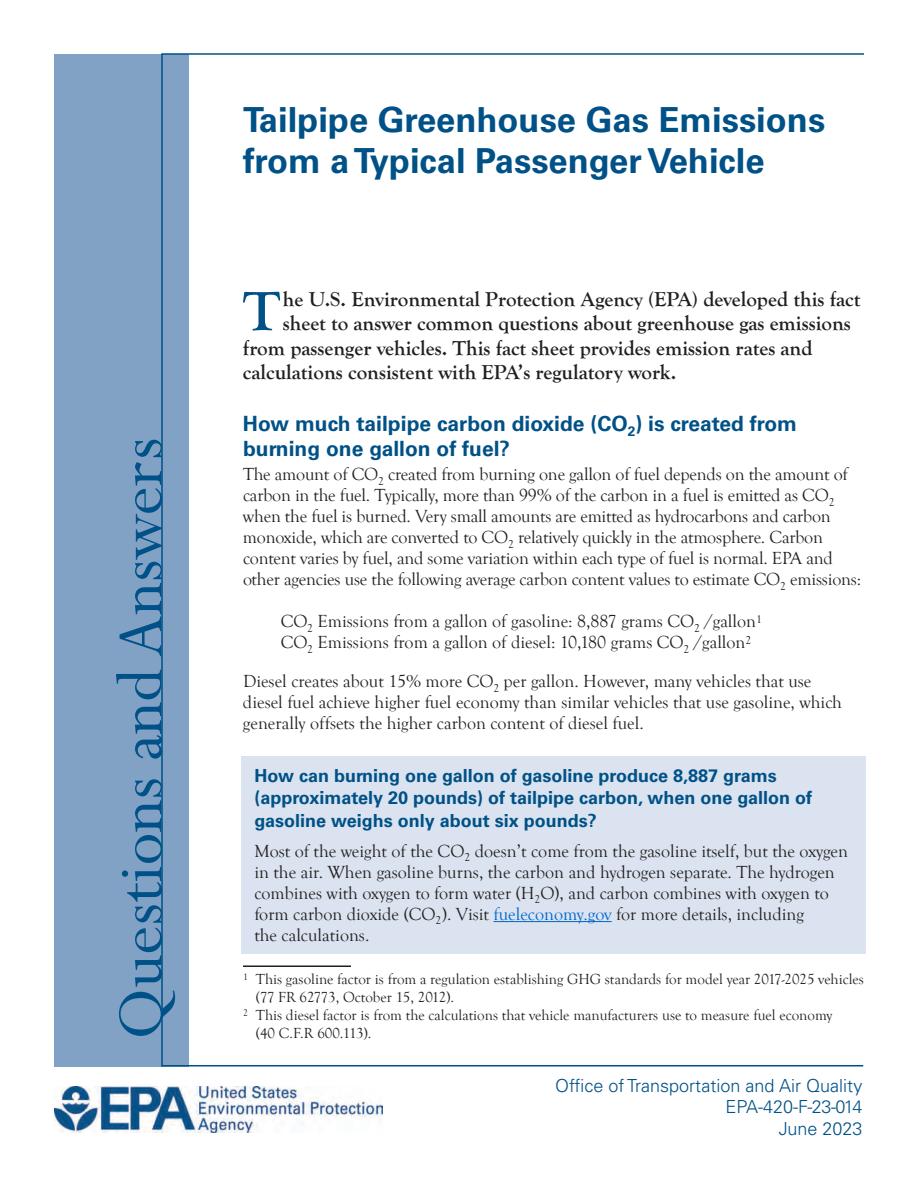
<style>
.page{position:relative;width:918px;height:1188px;background:#fff}
.page>*{position:absolute;margin:0;border:0;box-sizing:border-box;transform-origin:0 0}
.SIDE_TITLE{font:72px "Perpetua";color:#005187}
.SUMMARY_-_Drop_Cap{font:700 57.6px "Goudy Old Style T";color:#005187}
.TITLE-No_Subtitle{font:700 34.5px/41.4px "Univers LT Std";color:#005187}
.SUMMARY_-_Drop_Cap-2{font:700 21px "Goudy Old Style T";color:#231f20}
.HEADING{font:700 21px/24.6px "Univers LT Std";color:#005187}
.BODY_TEXT{font:18px/21px "Goudy Old Style T";color:#231f20}
.BODY_TEXT-2{font:700 18px/22.5px "Univers LT Std";color:#005187}
.OFFICE___PUB____DATE{font:300 18px "Univers LT Std";color:#005187}
.OFFICE___PUB____DATE-2{font:300 18px "Univers LT Std";letter-spacing:-.025em;color:#005187}
.Footnote_text{font:15px/18px "Goudy Old Style T";color:#231f20}
.s1{color:#06c}
</style>
<div class="page">
<div style="left:54px;top:54px;width:134px;height:1012px;background:#81a1c5"></div>
<hr style="left:161px;top:54px;width:2px;height:1012px;background:#005187">
<hr style="left:161px;top:1065px;width:702px;height:1px;background:#005187">
<hr style="left:161px;top:53px;width:703px;height:2px;background:#005187">
<img style="left:54px;top:1087px;width:328px;height:45px">
<div style="left:241px;top:756px;width:625px;height:198px;background:#dae3ef"></div>
<hr style="left:494px;top:921px;width:118px;height:1px;background:#06c">
<hr style="left:243px;top:965px;width:108px;height:2px;background:#231f20">
<p class="SIDE_TITLE" style="left:95px;top:1040px;width:604px;rotate:-90deg">Questions and Answers</p>
<p class="TITLE-No_Subtitle" style="left:243px;top:99px;width:584px">Tailpipe Greenhouse Gas Emissions from a Typical Passenger Vehicle</p>
<p class="SUMMARY_-_Drop_Cap" style="left:243px;top:279px;width:39px">T</p>
<p class="SUMMARY_-_Drop_Cap-2" style="left:283px;top:287px;width:579px">he U.S. Environmental Protection Agency (EPA) developed this fact</p>
<p class="SUMMARY_-_Drop_Cap-2" style="left:283px;top:312px;width:570px">sheet to answer common questions about greenhouse gas emissions</p>
<p class="SUMMARY_-_Drop_Cap-2" style="left:243px;top:336px;width:571px">from passenger vehicles. This fact sheet provides emission rates and</p>
<p class="SUMMARY_-_Drop_Cap-2" style="left:243px;top:361px;width:435px">calculations consistent with EPA’s regulatory work.</p>
<p class="HEADING" style="left:243px;top:411px;width:556px">How much tailpipe carbon dioxide (CO<sub>2</sub>) is created from burning one gallon of fuel?</p>
<p class="BODY_TEXT" style="left:243px;top:464px;width:620px">The amount of CO<sub>2</sub> created from burning one gallon of fuel depends on the amount of carbon in the fuel. Typically, more than 99% of the carbon in a fuel is emitted as CO<sub>2 </sub>when the fuel is burned. Very small amounts are emitted as hydrocarbons and carbon monoxide, which are converted to CO<sub>2</sub> relatively quickly in the atmosphere. Carbon content varies by fuel, and some variation within each type of fuel is normal. EPA and other agencies use the following average carbon content values to estimate CO<sub>2</sub> emissions:</p>
<p class="BODY_TEXT" style="left:281px;top:611px;width:483px">CO<sub>2</sub> Emissions from a gallon of gasoline: 8,887 grams CO<sub>2</sub> /gallon<sup>1</sup></p>
<p class="BODY_TEXT" style="left:281px;top:632px;width:472px">CO<sub>2</sub> Emissions from a gallon of diesel: 10,180 grams CO<sub>2</sub> /gallon<sup>2</sup></p>
<p class="BODY_TEXT" style="left:243px;top:671px;width:601px">Diesel creates about 15% more CO<sub>2</sub> per gallon. However, many vehicles that use diesel fuel achieve higher fuel economy than similar vehicles that use gasoline, which generally offsets the higher carbon content of diesel fuel.</p>
<p class="BODY_TEXT-2" style="left:254px;top:765px;width:559px">How can burning one gallon of gasoline produce 8,887 grams (approximately 20 pounds) of tailpipe carbon, when one gallon of gasoline weighs only about six pounds?</p>
<p class="BODY_TEXT" style="left:254px;top:841px;width:595px">Most of the weight of the CO<sub>2</sub> doesn’t come from the gasoline itself, but the oxygen in the air. When gasoline burns, the carbon and hydrogen separate. The hydrogen combines with oxygen to form water (H<sub>2</sub>O), and carbon combines with oxygen to form carbon dioxide (CO<sub>2</sub>). Visit <span class="s1">fueleconomy.gov</span> for more details, including<br>the calculations.</p>
<p class="Footnote_text" style="left:256px;top:971px;width:609px;text-indent:-13px"><sup>1</sup> This gasoline factor is from a regulation establishing GHG standards for model year 2017-2025 vehicles (77 FR 62773, October 15, 2012).</p>
<p class="Footnote_text" style="left:256px;top:1007px;width:578px;text-indent:-13px"><sup>2</sup> This diesel factor is from the calculations that vehicle manufacturers use to measure fuel economy (40 C.F.R 600.113).</p>
<p class="OFFICE___PUB____DATE" style="left:555px;top:1074px;width:309px">Office of Transportation and Air Quality</p>
<p class="OFFICE___PUB____DATE-2" style="left:726px;top:1096px;width:138px">EPA-420-F-23-014</p>
<p class="OFFICE___PUB____DATE" style="left:779px;top:1118px;width:85px">June 2023</p>
</div>
